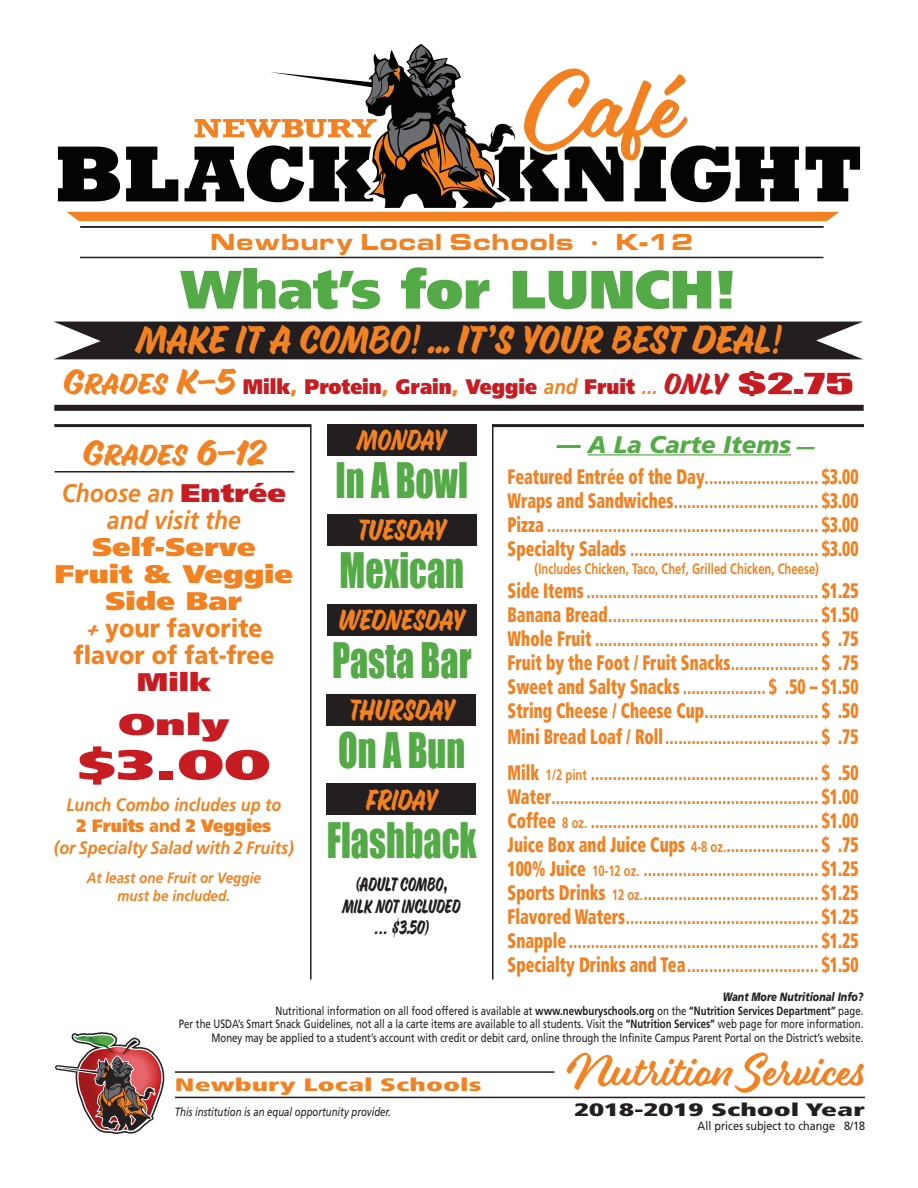
<style>
.page{position:relative;width:918px;height:1188px;background:#fff}
.page>*{position:absolute;margin:0;border:0;box-sizing:border-box;transform-origin:0 0}
.t1{font:900 54px "Frutiger";color:#54aa46}
.t2{font:45px "Impact";color:#54aa46;scale:.8 1}
.t3{font:42px "Eds Market Main Script";color:#f18121}
.t4{font:900 42px "Frutiger";color:#c61c22;scale:1.5 1}
.t5{font:36px "Eds Market Regular Slant";color:#f18121;scale:.9 1}
.t6{font:33px "Eds Market Regular Slant";color:#f18121}
.t7{font:900 30px "Frutiger";color:#c61c22;scale:1.5 1}
.t8{font:27px "Eds Market Regular Slant";color:#f18121;scale:.8 1}
.t9{font:900 25.5px/27px "Frutiger";color:#f18121;text-align:center;scale:1.15 1}
.t10{font:italic 700 25.5px/27px "Frutiger";color:#f18121;text-align:center;scale:.9 1}
.t11{font:900 25.5px "Frutiger";color:#c61c22;scale:1.15 1}
.t12{font:24px "Eurostile Extended Black DTC";color:#f18121}
.t13{font:italic 900 24px "Frutiger";color:#54aa46}
.t14{font:700 21px/24px "Frutiger";color:#f18121;text-align:justify;scale:.75 1}
.t15{font:900 21px "Frutiger";color:#c61c22;scale:.9 1}
.t16{font:italic 700 18px/21.3px "Frutiger";color:#f18121;text-align:center;scale:.9 1}
.t17{font:18px/21.6px "Eds Market Regular Slant";color:#231f20;text-align:center;scale:.7 1}
.t18{font:900 condensed 18px "Frutiger";color:#f18121;scale:1.6 1}
.t19{font:900 condensed 18px "Frutiger";color:#231f20;scale:1.6 1}
.t20{font:700 15px "Frutiger";color:#f18121;scale:.75 1}
.t21{font:italic 700 15px/18px "Frutiger";color:#f18121;text-align:center;scale:.9 1}
.t22{font:12px/13.5px "Frutiger";color:#231f20;text-align:right;scale:.8 1}
.t23{font:italic 12px "Frutiger";color:#231f20;scale:.8 1}
.t24{font:12px "Frutiger";color:#231f20;scale:.9 1}
.s1{font-family:"Eds Market Regular Slant";font-weight:400;font-size:33px;color:#f18121}
.s2{font-family:"Eds Market Regular Slant";font-weight:400;font-size:27px;color:#f18121}
.s3{color:#f18121}
.s4{font-weight:700;font-style:italic;color:#f18121}
.s5{font-family:"Eds Market Regular Slant";font-weight:400;font-size:27px}
.s6{font-family:"Impact";font-weight:400;font-size:27px}
.s7{font-size:18px}
.s8{font-size:27px}
.s9{font-weight:900;font-style:normal;color:#c61c22}
.s10{font-family:"Kaushan Script";font-weight:400}
.s11{font-style:inherit}
.s12{font-weight:900;font-style:normal}
.s13{font-weight:900;font-stretch:condensed}
.s14{font-size:15px}
.s15{font-family:"Frutiger";font-weight:700;font-style:italic}
.s16{font-weight:900;font-style:italic}
.s17{font-weight:700}
</style>
<div class="page">
<div style="left:327px;top:784px;width:149px;height:31px;background:#231f20"></div>
<div style="left:327px;top:694px;width:149px;height:32px;background:#231f20"></div>
<div style="left:327px;top:605px;width:149px;height:31px;background:#231f20"></div>
<div style="left:327px;top:514px;width:149px;height:32px;background:#231f20"></div>
<hr style="left:588px;top:454px;width:203px;height:2px;background:#54aa46">
<svg style="left:57px;top:44px;width:804px;height:178px"></svg>
<div style="left:54px;top:405px;width:810px;height:6px;background:#231f20"></div>
<hr style="left:54px;top:424px;width:257px;height:3px;background:#231f20">
<hr style="left:310px;top:424px;width:2px;height:556px;background:#231f20">
<hr style="left:493px;top:424px;width:371px;height:3px;background:#231f20">
<hr style="left:492px;top:424px;width:2px;height:556px;background:#231f20">
<div style="left:327px;top:424px;width:149px;height:32px;background:#231f20"></div>
<hr style="left:55px;top:471px;width:239px;height:2px;background:#231f20">
<hr style="left:80px;top:226px;width:744px;height:2px;background:#231f20">
<hr style="left:80px;top:257px;width:744px;height:1px;background:#231f20">
<div style="left:54px;top:322px;width:808px;height:37px;background:#231f20"></div>
<svg style="left:55px;top:1032px;width:110px;height:102px"></svg>
<hr style="left:175px;top:1097px;width:690px;height:1px;background:#231f20">
<hr style="left:175px;top:1071px;width:380px;height:2px;background:#231f20">
<p class="t12" style="left:210px;top:228px;width:485px">Newbury Local Schools • K-12</p>
<h1 class="t1" style="left:181px;top:257px;width:558px">What’s for LUNCH!</h1>
<h3 class="t5" style="left:138px;top:319px;width:714px">MAKE IT A COMBO! ... IT’S YOUR BEST DEAL!</h3>
<p class="t15" style="left:64px;top:374px;width:879px"><span class="s1">G</span><span class="s2">RADES</span> <span class="s1">K-5</span> Milk<span class="s3">,</span> Protein<span class="s3">,</span> Grain<span class="s3">,</span> Veggie <span class="s4">and</span> Fruit <span class="s4">...</span> <span class="s5">ONLY</span> <span class="s6">$2.75</span></p>
<p class="t8" style="left:358px;top:425px;width:112px">MONDAY</p>
<h2 class="t2" style="left:336px;top:445px;width:167px">In A Bowl</h2>
<p class="t8" style="left:358px;top:515px;width:112px">TUESDAY</p>
<h2 class="t2" style="left:340px;top:535px;width:157px">Mexican</h2>
<p class="t8" style="left:339px;top:605px;width:159px">WEDNESDAY</p>
<h2 class="t2" style="left:332px;top:625px;width:176px">Pasta Bar</h2>
<p class="t8" style="left:349px;top:695px;width:134px">THURSDAY</p>
<h2 class="t2" style="left:338px;top:715px;width:160px">On A Bun</h2>
<p class="t8" style="left:367px;top:785px;width:90px">FRIDAY</p>
<h2 class="t2" style="left:327px;top:805px;width:189px">Flashback</h2>
<p class="t13" style="left:556px;top:430px;width:260px">— A La Carte Items <span class="s7">—</span></p>
<h3 class="t6" style="left:83px;top:434px;width:182px">G<span class="s8">RADES</span> 6-12</h3>
<p class="t10" style="left:62px;top:480px;width:250px">Choose an <span class="s9">Entrée </span>and visit the</p>
<p class="t9" style="left:55px;top:534px;width:209px">Self-Serve<br>Fruit &amp; Veggie<br>Side Bar<br><span class="s10">+</span> <span class="s11">your favorite flavor of fat-free</span></p>
<p class="t11" style="left:137px;top:667px;width:66px">Milk</p>
<h3 class="t7" style="left:118px;top:706px;width:75px">Only</h3>
<h3 class="t4" style="left:77px;top:739px;width:131px">$3.00</h3>
<p class="t16" style="left:54px;top:794px;width:268px">Lunch Combo includes up to<br><span class="s12">2 Fruits</span> <span class="s12">and</span> <span class="s12">2 Veggies<br></span>(or Specialty Salad with 2 Fruits)</p>
<p class="t21" style="left:87px;top:868px;width:195px">At least one Fruit or Veggie must be included.</p>
<p class="t14" style="left:508px;top:465px;width:470px"><span class="s13">Featured Entrée of the Day</span>.......................... <span class="s13">$3.00<br>Wraps and Sandwiches</span>................................. <span class="s13">$3.00<br>Pizza</span> .............................................................. <span class="s13">$3.00<br>Specialty Salads</span> ........................................... <span class="s13">$3.00</span></p>
<p class="t20" style="left:535px;top:560px;width:381px">(Includes Chicken, Taco, Chef, Grilled Chicken, Cheese)</p>
<p class="t14" style="left:508px;top:579px;width:470px"><span class="s13">Side Items</span> ..................................................... <span class="s13">$1.25<br>Banana Bread</span>................................................ <span class="s13">$1.50<br>Whole Fruit</span> ................................................... <span class="s13">$ .75<br>Fruit by the Foot / Fruit Snacks</span>.................... <span class="s13">$ .75<br>Sweet and Salty Snacks</span> ................... <span class="s13">$ .50 – $1.50<br>String Cheese / Cheese Cup</span>.......................... <span class="s13">$ .50<br>Mini Bread Loaf / Roll</span>................................... <span class="s13">$ .75</span></p>
<p class="t14" style="left:508px;top:760px;width:470px"><span class="s13">Milk</span> <span class="s14">1/2 pint</span> .................................................... <span class="s13">$ .50<br>Water</span>............................................................. <span class="s13">$1.00<br>Coffee</span> <span class="s14">8 oz.</span> .................................................... <span class="s13">$1.00<br>Juice Box and Juice Cups</span> <span class="s14">4-8 oz.</span>..................... <span class="s13">$ .75<br>100% Juice</span> <span class="s14">10-12 oz.</span> ........................................ <span class="s13">$1.25<br>Sports Drinks</span> <span class="s14">12 oz.</span>........................................ <span class="s13">$1.25<br>Flavored Waters</span>............................................ <span class="s13">$1.25<br>Snapple</span> ......................................................... <span class="s13">$1.25<br>Specialty Drinks and Tea</span>.............................. <span class="s13">$1.50</span></p>
<p class="t17" style="left:343px;top:874px;width:170px">(ADULT COMBO,<br>MILK NOT INCLUDED <span class="s15">...</span> $3.50)</p>
<p class="t22" style="left:179px;top:990px;width:857px"><span class="s16">Want More Nutritional Info?<br></span>Nutritional information on all food offered is available at <span class="s17">www.newburyschools.org</span> on the <span class="s17">“Nutrition Services Department”</span> page.<br>Per the USDA’s Smart Snack Guidelines, not all a la carte items are available to all students. Visit the <span class="s17">“Nutrition Services”</span> web page for more information.<br>Money may be applied to a student’s account with credit or debit card, online through the Infinite Campus Parent Portal on the District’s website.</p>
<p class="t18" style="left:175px;top:1074px;width:193px">Newbury Local Schools</p>
<p class="t23" style="left:175px;top:1105px;width:272px">This institution is an equal opportunity provider.</p>
<h3 class="t3" style="left:566px;top:1046px;width:300px">Nutrition Services</h3>
<p class="t19" style="left:574px;top:1099px;width:183px">2018-2019 School Year</p>
<p class="t24" style="left:698px;top:1119px;width:188px">All prices subject to change 8/18</p>
</div>
